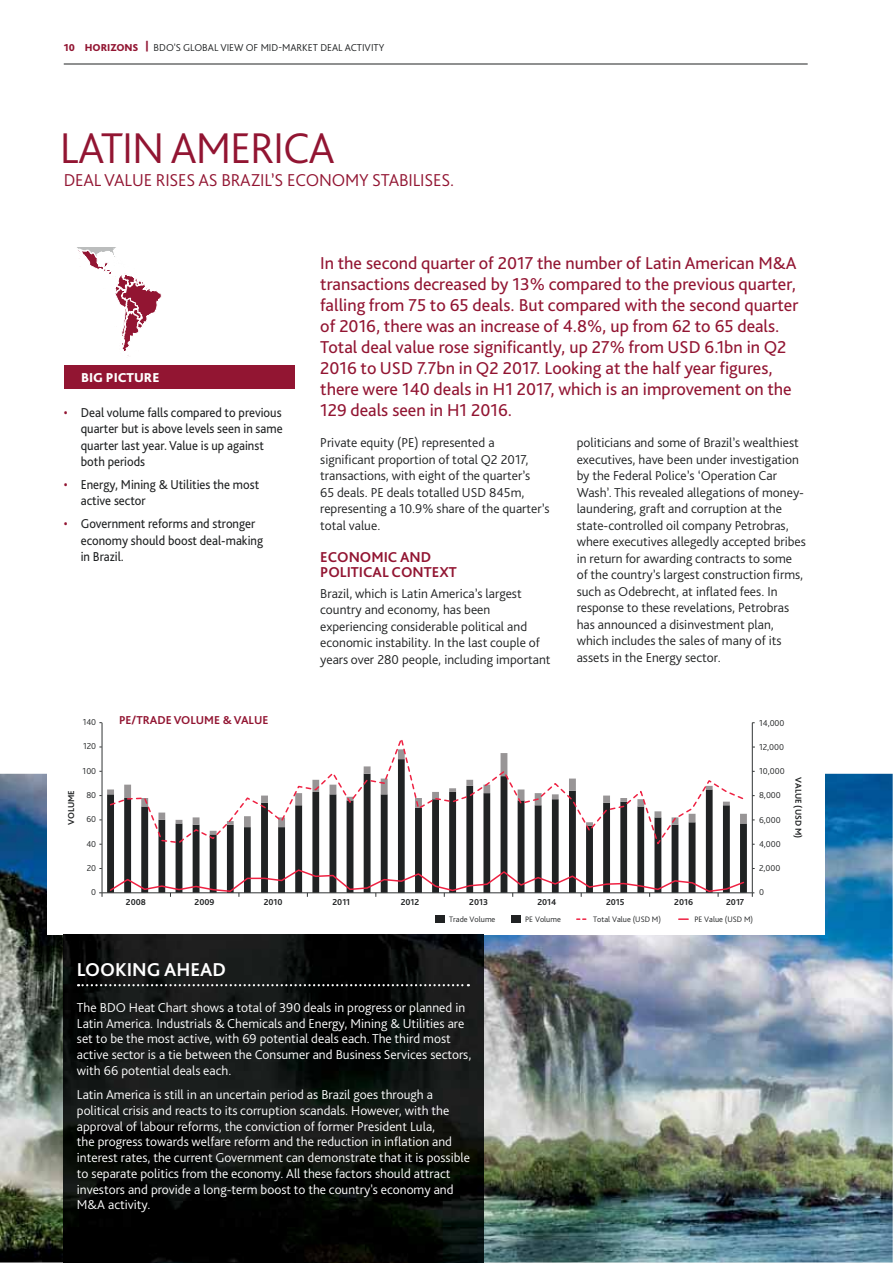
<style>
.page{position:relative;width:893px;height:1263px;background:#fff}
.page>*{position:absolute;margin:0;border:0;box-sizing:border-box;transform-origin:0 0}
.t1{font:300 45px "Bliss Pro";letter-spacing:-.025em;color:#921532}
.t2{font:700 19.5px "Bliss Pro";color:#fff}
.t3{font:18px/21px "Bliss Pro";color:#921532}
.t4{font:300 18px "Bliss Pro";letter-spacing:-.01em;color:#921532}
.t5{font:700 15px/15px "Bliss Pro";color:#921532}
.t6{font:300 13.5px/16.5px "Bliss Pro";color:#202223}
.t7{font:300 13.5px/15.8px "Bliss Pro";color:#fff}
.t8{font:13.5px/16.5px "Bliss Pro";color:#202223;scale:.93 1}
.t9{font:800 13.5px "Bliss Pro";color:#fff}
.t10{font:700 12px "Bliss Pro";color:#921532}
.t11{font:300 10.5px "Bliss Pro";color:#202223}
.t12{font:300 9px "Bliss Pro";color:#202223}
.t13{font:700 9px "Bliss Pro";color:#202223}
.t14{font:300 8.25px "Bliss Pro";color:#202223}
.s1{font-weight:800;color:#921532}
.s2{color:#921532}
</style>
<div class="page">
<hr style="left:64px;top:64px;width:744px;height:1px;background:#202223">
<img style="left:0;top:774px;width:893px;height:489px">
<div style="left:47px;top:743px;width:777px;height:191px;background:#fff"></div>
<svg style="left:107px;top:834px;width:640px;height:58px"></svg>
<svg style="left:109px;top:740px;width:636px;height:107px"></svg>
<hr style="left:102px;top:723px;width:1px;height:170px;background:#323536">
<hr style="left:752px;top:723px;width:1px;height:170px;background:#323536">
<svg style="left:577px;top:918px;width:9px;height:2px"></svg>
<svg style="left:679px;top:918px;width:9px;height:2px"></svg>
<div style="left:435px;top:915px;width:9px;height:8px;background:#202223"></div>
<div style="left:511px;top:915px;width:10px;height:8px;background:#202223"></div>
<svg style="left:99px;top:868px;width:646px;height:29px"></svg>
<hr style="left:99px;top:892px;width:655px;height:1px;background:#323536">
<svg style="left:78px;top:248px;width:84px;height:108px"></svg>
<div style="left:64px;top:365px;width:231px;height:24px;background:#921532"></div>
<img style="left:64px;top:934px;width:419px;height:329px">
<svg style="left:78px;top:984px;width:391px;height:2px"></svg>
<p class="t11" style="left:64px;top:43px;width:322px"><span class="s1">10 HORIZONS |</span> BDO'S GLOBAL VIEW OF MID-MARKET DEAL ACTIVITY</p>
<h1 class="t1" style="left:60px;top:131px;width:277px">LATIN AMERICA</h1>
<h3 class="t4" style="left:64px;top:173px;width:392px">DEAL VALUE RISES AS BRAZIL’S ECONOMY STABILISES.</h3>
<p class="t9" style="left:81px;top:370px;width:80px">BIG PICTURE</p>
<p class="t8" style="left:81px;top:405px;width:219px;text-indent:-17px"><span class="s2">•</span> Deal volume falls compared to previous quarter but is above levels seen in same quarter last year. Value is up against both periods</p>
<p class="t8" style="left:81px;top:477px;width:193px;text-indent:-17px"><span class="s2">•</span> Energy, Mining &amp; Utilities the most active sector</p>
<p class="t8" style="left:81px;top:517px;width:198px;text-indent:-17px"><span class="s2">•</span> Government reforms and stronger economy should boost deal-making in Brazil.</p>
<p class="t3" style="left:320px;top:254px;width:480px">In the second quarter of 2017 the number of Latin American M&amp;A transactions decreased by 13% compared to the previous quarter, falling from 75 to 65 deals. But compared with the second quarter of 2016, there was an increase of 4.8%, up from 62 to 65 deals.<br>Total deal value rose significantly, up 27% from USD 6.1bn in Q2<br>2016 to USD 7.7bn in Q2 2017. Looking at the half year figures, there were 140 deals in H1 2017, which is an improvement on the 129 deals seen in H1 2016.</p>
<p class="t6" style="left:320px;top:436px;width:231px">Private equity (PE) represented a significant proportion of total Q2 2017, transactions, with eight of the quarter’s<br>65 deals. PE deals totalled USD 845m, representing a 10.9% share of the quarter’s total value.</p>
<p class="t5" style="left:320px;top:551px;width:138px">ECONOMIC AND<br>POLITICAL CONTEXT</p>
<p class="t6" style="left:320px;top:586px;width:232px">Brazil, which is Latin America’s largest country and economy, has been experiencing considerable political and economic instability. In the last couple of years over 280 people, including important</p>
<p class="t6" style="left:577px;top:436px;width:231px">politicians and some of Brazil’s wealthiest executives, have been under investigation by the Federal Police’s ‘Operation Car Wash’. This revealed allegations of money&shy;laundering, graft and corruption at the state-controlled oil company Petrobras, where executives allegedly accepted bribes in return for awarding contracts to some of the country’s largest construction firms, such as Odebrecht, at inflated fees. In response to these revelations, Petrobras has announced a disinvestment plan, which includes the sales of many of its assets in the Energy sector.</p>
<p class="t12" style="left:83px;top:719px;width:15px">140</p>
<p class="t10" style="left:119px;top:716px;width:151px">PE/TRADE VOLUME &amp; VALUE</p>
<p class="t12" style="left:759px;top:719px;width:27px">14,000</p>
<p class="t12" style="left:83px;top:743px;width:15px">120</p>
<p class="t12" style="left:759px;top:743px;width:27px">12,000</p>
<p class="t13" style="left:68px;top:825px;width:36px;rotate:-90deg">VOLUME</p>
<p class="t12" style="left:83px;top:767px;width:15px">100</p>
<p class="t12" style="left:86px;top:792px;width:11px">80</p>
<p class="t12" style="left:86px;top:816px;width:11px">60</p>
<p class="t12" style="left:759px;top:768px;width:27px">10,000</p>
<p class="t12" style="left:759px;top:792px;width:23px">8,000</p>
<p class="t12" style="left:759px;top:816px;width:23px">6,000</p>
<p class="t13" style="left:802px;top:777px;width:63px;rotate:90deg">VALUE (USD M)</p>
<p class="t12" style="left:86px;top:840px;width:11px">40</p>
<p class="t12" style="left:759px;top:840px;width:23px">4,000</p>
<p class="t12" style="left:87px;top:864px;width:11px">20</p>
<p class="t12" style="left:759px;top:865px;width:23px">2,000</p>
<p class="t12" style="left:91px;top:889px;width:6px">0</p>
<p class="t12" style="left:759px;top:889px;width:6px">0</p>
<p class="t13" style="left:126px;top:898px;width:22px">2008</p>
<p class="t13" style="left:195px;top:898px;width:21px">2009</p>
<p class="t13" style="left:264px;top:898px;width:20px">2010</p>
<p class="t13" style="left:332px;top:898px;width:19px">2011</p>
<p class="t13" style="left:401px;top:898px;width:20px">2012</p>
<p class="t13" style="left:469px;top:898px;width:20px">2013</p>
<p class="t13" style="left:537px;top:898px;width:21px">2014</p>
<p class="t13" style="left:606px;top:898px;width:20px">2015</p>
<p class="t13" style="left:674px;top:898px;width:20px">2016</p>
<p class="t13" style="left:726px;top:898px;width:20px">2017</p>
<h2 class="t2" style="left:77px;top:962px;width:151px">LOOKING AHEAD</h2>
<p class="t14" style="left:449px;top:916px;width:48px">Trade Volume</p>
<p class="t14" style="left:525px;top:916px;width:37px">PE Volume</p>
<p class="t14" style="left:593px;top:916px;width:69px">Total Value (USD M)</p>
<p class="t14" style="left:694px;top:916px;width:60px">PE Value (USD M)</p>
<p class="t7" style="left:77px;top:1001px;width:396px">The BDO Heat Chart shows a total of 390 deals in progress or planned in Latin America. Industrials &amp; Chemicals and Energy, Mining &amp; Utilities are set to be the most active, with 69 potential deals each. The third most active sector is a tie between the Consumer and Business Services sectors, with 66 potential deals each.</p>
<p class="t7" style="left:77px;top:1088px;width:395px">Latin America is still in an uncertain period as Brazil goes through a political crisis and reacts to its corruption scandals. However, with the approval of labour reforms, the conviction of former President Lula,<br>the progress towards welfare reform and the reduction in inflation and interest rates, the current Government can demonstrate that it is possible to separate politics from the economy. All these factors should attract investors and provide a long-term boost to the country's economy and M&amp;A activity.</p>
</div>
